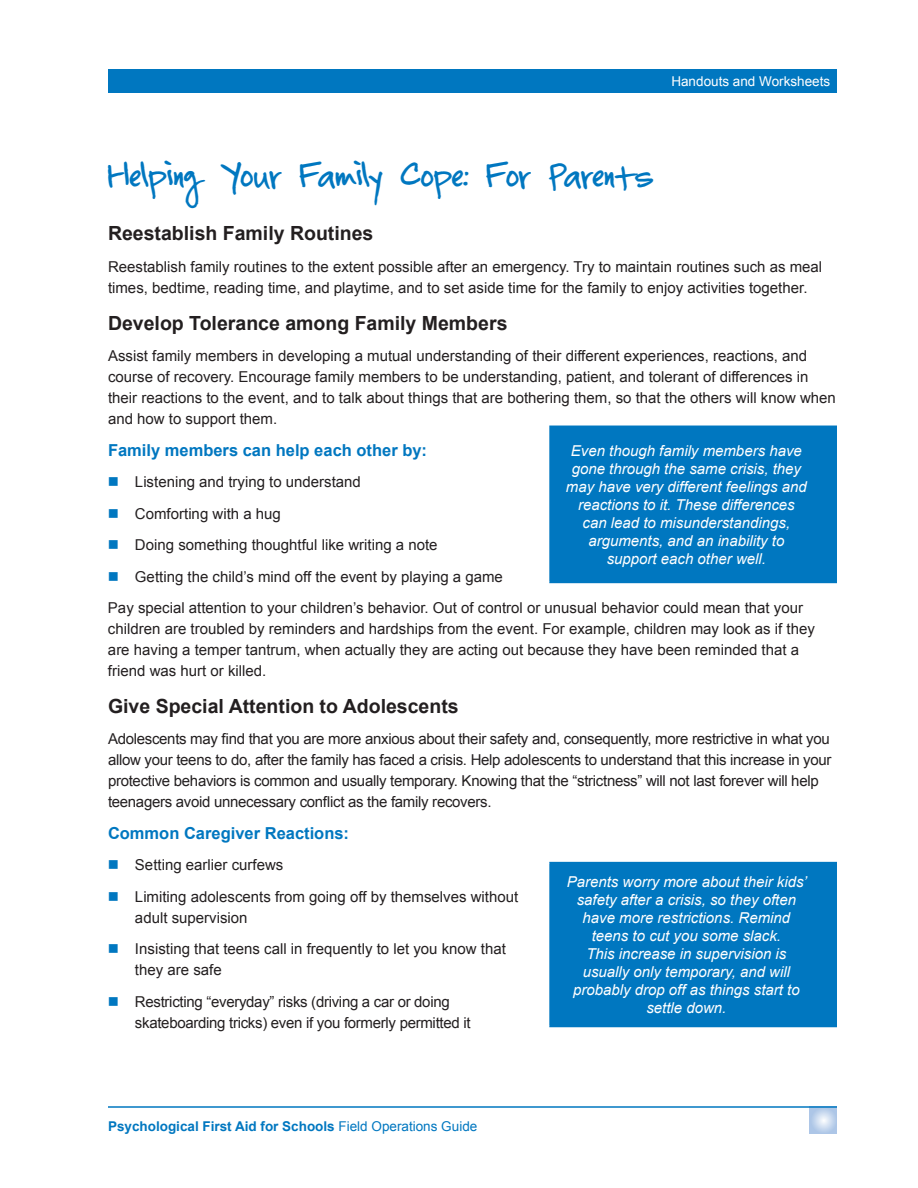
<style>
.page{position:relative;width:918px;height:1188px;background:#fff}
.page>*{position:absolute;margin:0;border:0;box-sizing:border-box;transform-origin:0 0}
.StandAlone_head{font:30px "Pea Susela";letter-spacing:-.015em;color:#0077c0}
.C_head{font:700 19.5px "Arial";color:#231f20}
.D_head{font:700 16.5px "Arial";color:#0077c0}
.Body{font:15px/21px "Arial";color:#231f20}
.Box_bold_text{font:italic 15px/18px "Arial";color:#fff;text-align:center}
.Body-2{font:15px/21px "Arial";letter-spacing:-.02em;color:#231f20}
.Body_bulleted_list{font:15px/21px "Arial";color:#231f20}
.Body_bulleted_list-2{font:15px/21px "Arial";letter-spacing:-.02em;color:#231f20}
.t1{font:700 13.5px "Arial";color:#0077c0}
.Running_head_right{font:13.5px "Arial";color:#fff}
.s1{font-weight:400}
</style>
<div class="page">
<svg style="left:810px;top:1108px;width:27px;height:26px"></svg>
<div style="left:108px;top:69px;width:729px;height:24px;background:#0077c0"></div>
<hr style="left:108px;top:1106px;width:729px;height:2px;background:#0077c0">
<div style="left:550px;top:426px;width:286px;height:156px;background:#0077c0"></div>
<hr style="left:549px;top:426px;width:288px;height:1px;background:#0077c0">
<hr style="left:549px;top:427px;width:2px;height:155px;background:#0077c0">
<hr style="left:836px;top:427px;width:1px;height:155px;background:#0077c0">
<hr style="left:549px;top:582px;width:288px;height:1px;background:#0077c0">
<div style="left:550px;top:863px;width:286px;height:164px;background:#0077c0"></div>
<hr style="left:549px;top:862px;width:288px;height:1px;background:#0077c0">
<hr style="left:549px;top:863px;width:2px;height:163px;background:#0077c0">
<hr style="left:836px;top:863px;width:1px;height:163px;background:#0077c0">
<hr style="left:549px;top:1026px;width:288px;height:1px;background:#0077c0">
<p class="Running_head_right" style="left:671px;top:72px;width:160px">Handouts and Worksheets</p>
<p class="StandAlone_head" style="left:108px;top:159px;width:547px">Helping Your Family Cope: For Parents</p>
<p class="C_head" style="left:108px;top:221px;width:267px">Reestablish Family Routines</p>
<p class="Body" style="left:108px;top:256px;width:716px">Reestablish family routines to the extent possible after an emergency. Try to maintain routines such as meal times, bedtime, reading time, and playtime, and to set aside time for the family to enjoy activities together.</p>
<p class="C_head" style="left:108px;top:310px;width:401px">Develop Tolerance among Family Members</p>
<p class="Body" style="left:108px;top:345px;width:729px">Assist family members in developing a mutual understanding of their different experiences, reactions, and course of recovery. Encourage family members to be understanding, patient, and tolerant of differences in their reactions to the event, and to talk about things that are bothering them, so that the others will know when and how to support them.</p>
<p class="D_head" style="left:108px;top:439px;width:321px">Family members can help each other by:</p>
<p class="Body_bulleted_list" style="left:135px;top:471px;width:227px">Listening and trying to understand</p>
<p class="Body_bulleted_list" style="left:135px;top:503px;width:147px">Comforting with a hug</p>
<p class="Body_bulleted_list" style="left:135px;top:534px;width:304px">Doing something thoughtful like writing a note</p>
<p class="Body_bulleted_list" style="left:135px;top:566px;width:369px">Getting the child’s mind off the event by playing a game</p>
<p class="Body" style="left:108px;top:597px;width:708px">Pay special attention to your children’s behavior. Out of control or unusual behavior could mean that your children are troubled by reminders and hardships from the event. For example, children may look as if they are having a temper tantrum, when actually they are acting out because they have been reminded that a friend was hurt or killed.</p>
<p class="C_head" style="left:108px;top:693px;width:352px">Give Special Attention to Adolescents</p>
<p class="Body-2" style="left:108px;top:729px;width:725px">Adolescents may find that you are more anxious about their safety and, consequently, more restrictive in what you allow your teens to do, after the family has faced a crisis. Help adolescents to understand that this increase in your protective behaviors is common and usually temporary. Knowing that the “strictness” will not last forever will help teenagers avoid unnecessary conflict as the family recovers.</p>
<p class="D_head" style="left:108px;top:822px;width:243px">Common Caregiver Reactions:</p>
<p class="Body_bulleted_list" style="left:135px;top:855px;width:150px">Setting earlier curfews</p>
<p class="Body_bulleted_list" style="left:135px;top:886px;width:385px">Limiting adolescents from going off by themselves without adult supervision</p>
<p class="Body_bulleted_list" style="left:135px;top:939px;width:373px">Insisting that teens call in frequently to let you know that they are safe</p>
<p class="Body_bulleted_list-2" style="left:135px;top:991px;width:337px">Restricting “everyday” risks (driving a car or doing skateboarding tricks) even if you formerly permitted it</p>
<p class="Box_bold_text" style="left:566px;top:442px;width:242px">Even though family members have gone through the same crisis, they may have very different feelings and reactions to it. These differences can lead to misunderstandings, arguments, and an inability to support each other well.</p>
<p class="Box_bold_text" style="left:567px;top:873px;width:242px">Parents worry more about their kids’ safety after a crisis, so they often have more restrictions. Remind teens to cut you some slack.<br>This increase in supervision is usually only temporary, and will probably drop off as things start to settle down.</p>
<p class="t1" style="left:108px;top:1118px;width:371px">Psychological First Aid for Schools <span class="s1">Field Operations Guide</span></p>
</div>
